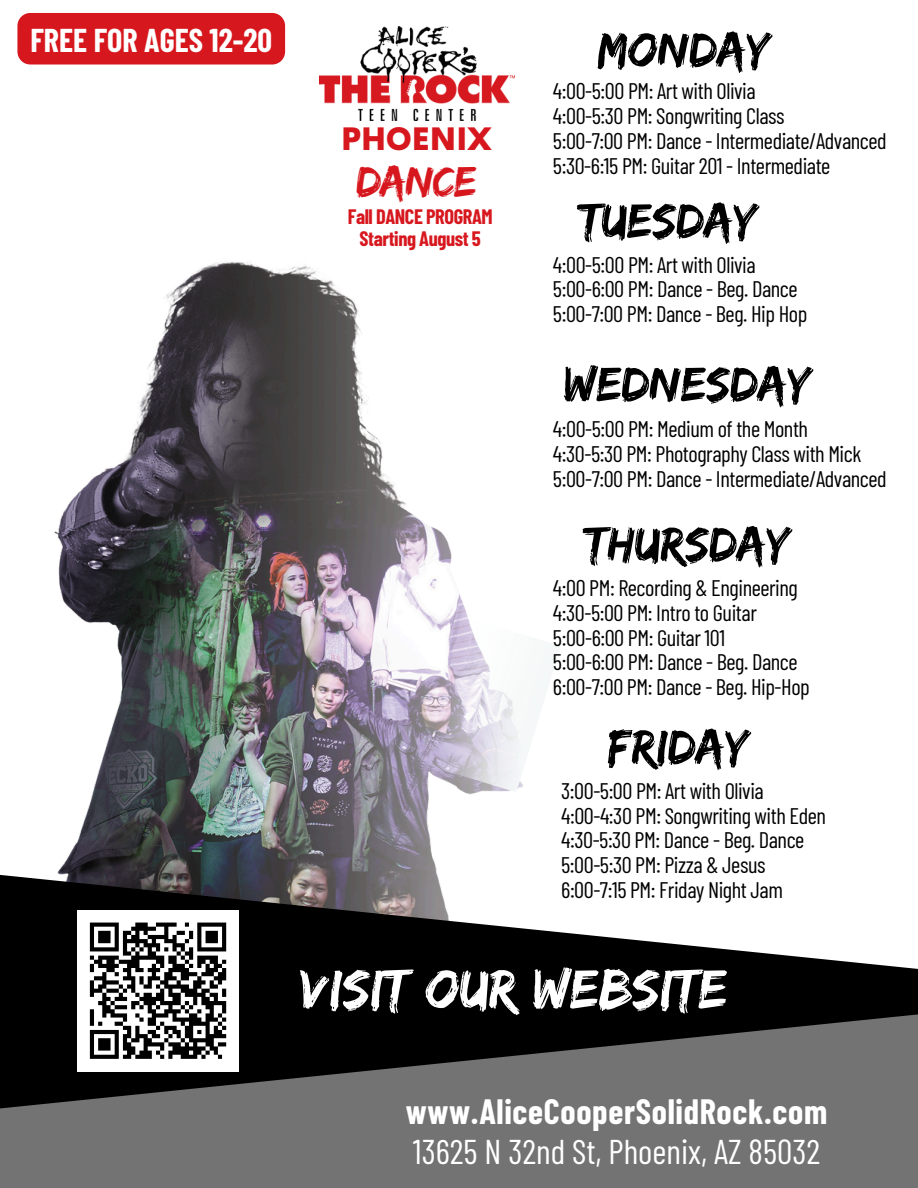
<style>
.page{position:relative;width:918px;height:1188px;background:#fff}
.page>*{position:absolute;margin:0;border:0;box-sizing:border-box;transform-origin:0 0}
.t1{font:57px "Edo";color:#fff}
.t2{font:50.1px "Edo";color:#000}
.t3{font:44.7px "Edo";letter-spacing:-.02em;color:#d7171e}
.t4{font:700 34.35px "Barlow Condensed";letter-spacing:.02em;color:#fff}
.t5{font:34.35px "Barlow Condensed";color:#fff}
.t6{font:700 32.25px "Barlow Condensed";color:#fff}
.t7{font:800 31.5px "Cerebri Sans";color:#d7171e}
.t8{font:22.5px "Barlow Condensed";letter-spacing:-.02em;color:#000}
.t9{font:700 20.4px "Barlow Condensed";letter-spacing:-.02em;color:#d7171e}
</style>
<div class="page">
<img style="left:54px;top:262px;width:424px;height:611px">
<div style="left:0;top:974px;width:918px;height:214px;background:#737373"></div>
<svg style="left:0;top:873px;width:918px;height:236px;fill:#000"></svg>
<img style="left:426px;top:619px;width:134px;height:173px">
<img style="left:320px;top:26px;width:194px;height:95px">
<div style="left:78px;top:910px;width:161px;height:161px;background:#fff"></div>
<svg style="left:89px;top:922px;width:138px;height:137px"></svg>
<div style="left:17px;top:13px;width:268px;height:52px;background:#d7171e;border-radius:13px"></div>
<p class="t6" style="left:30px;top:19px;width:243px">FREE FOR AGES 12-20</p>
<p class="t7" style="left:341px;top:119px;width:153px">PHOENIX</p>
<h5 class="t3" style="left:356px;top:155px;width:122px">DANCE</h5>
<p class="t9" style="left:348px;top:203px;width:146px">Fall DANCE PROGRAM</p>
<h1 class="t9" style="left:360px;top:226px;width:123px">Starting August 5</h1>
<p class="t2" style="left:598px;top:21px;width:175px">MONDAY</p>
<p class="t8" style="left:553px;top:77px;width:204px">4:00-5:00 PM: Art with Olivia</p>
<h4 class="t8" style="left:553px;top:102px;width:233px">4:00-5:30 PM: Songwriting Class</h4>
<h3 class="t8" style="left:553px;top:126px;width:335px">5:00-7:00 PM: Dance - Intermediate/Advanced</h3>
<p class="t8" style="left:553px;top:151px;width:279px">5:30-6:15 PM: Guitar 201 - Intermediate</p>
<p class="t2" style="left:579px;top:192px;width:180px">TUESDAY</p>
<h2 class="t8" style="left:553px;top:250px;width:204px">4:00-5:00 PM: Art with Olivia</h2>
<p class="t8" style="left:553px;top:275px;width:246px">5:00-6:00 PM: Dance - Beg. Dance</p>
<p class="t8" style="left:553px;top:300px;width:256px">5:00-7:00 PM: Dance - Beg. Hip Hop</p>
<p class="t2" style="left:564px;top:355px;width:250px">WEDNESDAY</p>
<p class="t8" style="left:553px;top:415px;width:257px">4:00-5:00 PM: Medium of the Month</p>
<h2 class="t8" style="left:553px;top:440px;width:310px">4:30-5:30 PM: Photography Class with Mick</h2>
<p class="t8" style="left:553px;top:464px;width:335px">5:00-7:00 PM: Dance - Intermediate/Advanced</p>
<p class="t2" style="left:585px;top:515px;width:207px">THURSDAY</p>
<p class="t8" style="left:553px;top:574px;width:246px">4:00 PM: Recording &amp; Engineering</p>
<h2 class="t8" style="left:553px;top:598px;width:205px">4:30-5:00 PM: Intro to Guitar</h2>
<p class="t8" style="left:553px;top:623px;width:174px">5:00-6:00 PM: Guitar 101</p>
<p class="t8" style="left:553px;top:648px;width:246px">5:00-6:00 PM: Dance - Beg. Dance</p>
<p class="t8" style="left:553px;top:673px;width:258px">6:00-7:00 PM: Dance - Beg. Hip-Hop</p>
<p class="t2" style="left:608px;top:718px;width:143px">FRIDAY</p>
<p class="t8" style="left:561px;top:776px;width:204px">3:00-5:00 PM: Art with Olivia</p>
<p class="t8" style="left:561px;top:801px;width:266px">4:00-4:30 PM: Songwriting with Eden</p>
<h2 class="t8" style="left:561px;top:826px;width:245px">4:30-5:30 PM: Dance - Beg. Dance</h2>
<p class="t8" style="left:561px;top:851px;width:206px">5:00-5:30 PM: Pizza &amp; Jesus</p>
<p class="t8" style="left:561px;top:875px;width:223px">6:00-7:15 PM: Friday Night Jam</p>
<p class="t1" style="left:300px;top:956px;width:428px">VISIT OUR WEBSITE</p>
<p class="t4" style="left:406px;top:1090px;width:423px">www.AliceCooperSolidRock.com</p>
<p class="t5" style="left:413px;top:1130px;width:409px">13625 N 32nd St, Phoenix, AZ 85032</p>
</div>
